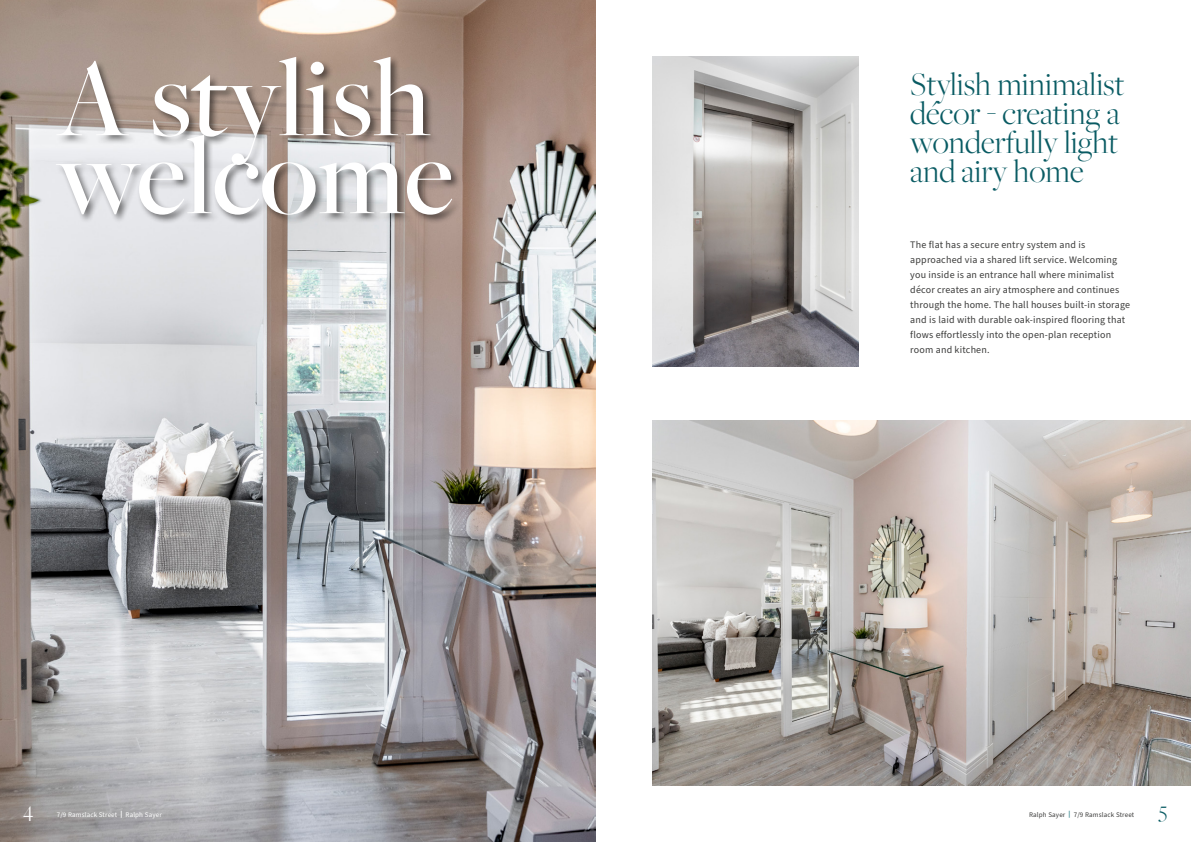
<style>
.page{position:relative;width:1191px;height:842px;background:#fff}
.page>*{position:absolute;margin:0;border:0;box-sizing:border-box;transform-origin:0 0}
.t1{font:500 116.4px "Freight Big Pro";color:#fff}
.t2{font:300 34px/29px "Freight Big Pro";color:#095b63}
.t3{font:300 23px "Freight Big Pro";color:#095b63}
.t4{font:300 23px "Freight Big Pro";color:#fff}
.t5{font:10px/15px "Source Sans Pro";letter-spacing:.02em;color:#3c3c3b}
.t6{font:7px "Source Sans Pro";letter-spacing:.02em;color:#3c3c3b}
.t7{font:7px "Source Sans Pro";letter-spacing:.02em;color:#fff}
.s1{font-weight:900}
.s2{font-weight:900;color:#499197}
</style>
<div class="page">
<img style="left:652px;top:420px;width:539px;height:365px">
<img style="left:0;top:0;width:595px;height:842px">
<div style="left:55px;top:55px;width:406px;height:170px;background:#000;opacity:.51"></div>
<img style="left:652px;top:57px;width:206px;height:309px">
<p class="t1" style="left:57px;top:22px;width:375px">A stylish</p>
<p class="t1" style="left:57px;top:100px;width:399px">welcome</p>
<p class="t2" style="left:910px;top:69px;width:216px">Stylish minimalist décor - creating a wonderfully light and airy home</p>
<p class="t5" style="left:910px;top:237px;width:221px">The flat has a secure entry system and is approached via a shared lift service. Welcoming you inside is an entrance hall where minimalist décor creates an airy atmosphere and continues through the home. The hall houses built-in storage and is laid with durable oak-inspired flooring that flows effortlessly into the open-plan reception room and kitchen.</p>
<h3 class="t4" style="left:23px;top:798px;width:12px">4</h3>
<p class="t7" style="left:57px;top:810px;width:107px">7/9 Ramslack Street <span class="s1">|</span> Ralph Sayer</p>
<p class="t6" style="left:1068px;top:810px;width:67px"><span class="s2">|</span> 7/9 Ramslack Street</p>
<p class="t6" style="left:1029px;top:810px;width:38px">Ralph Sayer</p>
<h3 class="t3" style="left:1158px;top:798px;width:10px">5</h3>
</div>
